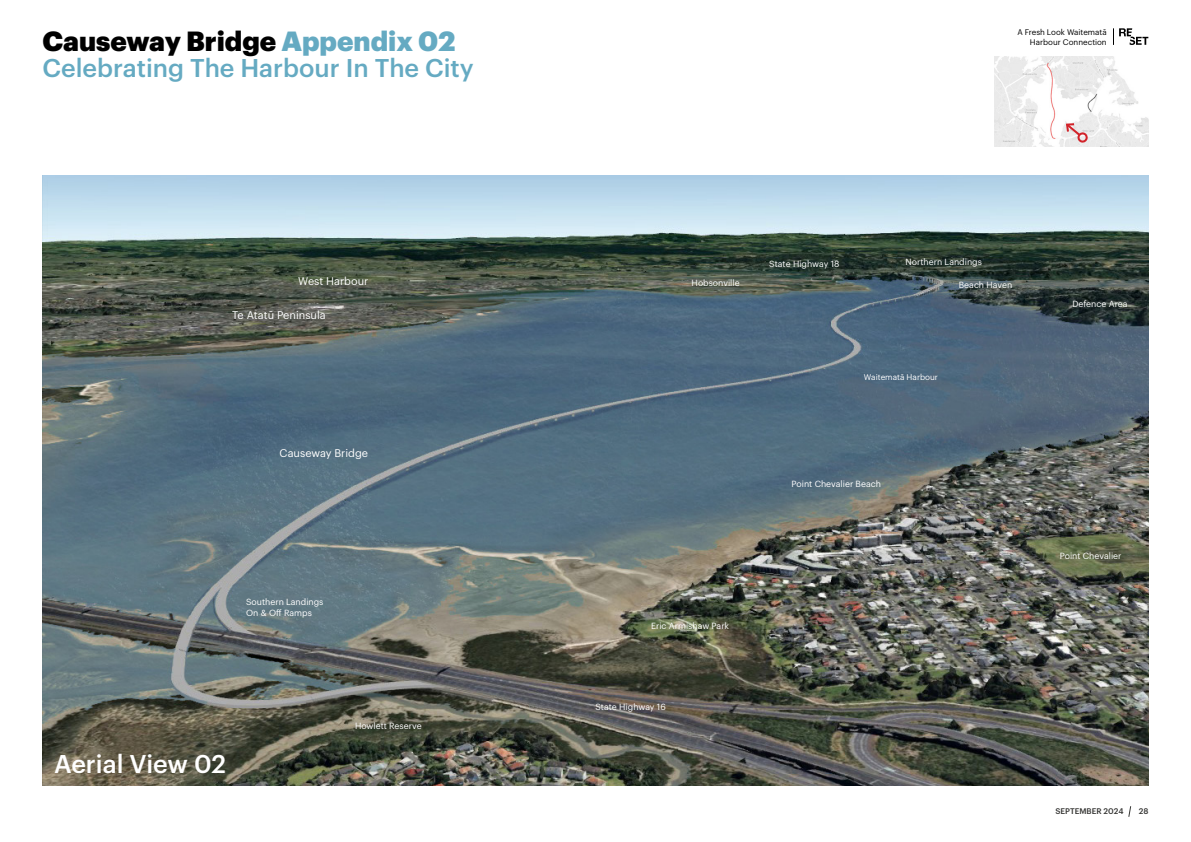
<style>
.page{position:relative;width:1191px;height:842px;background:#fff}
.page>*{position:absolute;margin:0;border:0;box-sizing:border-box;transform-origin:0 0}
.t1{font:900 27.2px "Graphik";color:#000}
.t2{font:500 25.1px "Graphik";color:#65aac2}
.t3{font:500 25.1px "Graphik";color:#fff}
.t4{font:10.9px "Graphik";color:#fff}
.t5{font:8.7px/10.5px "Graphik";color:#fff}
.t6{font:8.2px "Graphik";color:#fff}
.t7{font:8px/10px "Graphik";color:#000;text-align:right}
.t8{font:500 8px "Graphik";color:#353533}
.s1{color:#65aac2}
</style>
<div class="page">
<img style="left:994px;top:57px;width:154px;height:90px">
<img style="left:43px;top:175px;width:1105px;height:610px">
<svg style="left:1064px;top:122px;width:25px;height:22px"></svg>
<svg style="left:1113px;top:28px;width:35px;height:17px"></svg>
<svg style="left:1128px;top:806px;width:3px;height:11px"></svg>
<h1 class="t1" style="left:43px;top:20px;width:414px">Causeway Bridge <span class="s1">Appendix 02</span></h1>
<h2 class="t2" style="left:43px;top:49px;width:433px">Celebrating The Harbour In The City</h2>
<p class="t4" style="left:298px;top:273px;width:72px">West Harbour</p>
<p class="t4" style="left:232px;top:307px;width:95px">Te Atatū Peninsula</p>
<p class="t4" style="left:280px;top:445px;width:90px">Causeway Bridge</p>
<p class="t5" style="left:246px;top:596px;width:79px">Southern Landings<br>On &amp; Off Ramps</p>
<h2 class="t3" style="left:54px;top:744px;width:174px">Aerial View 02</h2>
<p class="t5" style="left:355px;top:719px;width:68px">Howlett Reserve</p>
<p class="t7" style="left:1017px;top:26px;width:91px">A Fresh Look Waitematā<br>Harbour Connection</p>
<p class="t5" style="left:691px;top:277px;width:50px">Hobsonville</p>
<p class="t5" style="left:769px;top:258px;width:72px">State Highway 18</p>
<p class="t5" style="left:905px;top:256px;width:78px">Northern Landings</p>
<p class="t5" style="left:958px;top:279px;width:55px">Beach Haven</p>
<p class="t6" style="left:864px;top:371px;width:76px">Waitematā Harbour</p>
<p class="t5" style="left:791px;top:478px;width:91px">Point Chevalier Beach</p>
<p class="t5" style="left:651px;top:619px;width:80px">Eric Armishaw Park</p>
<p class="t5" style="left:595px;top:700px;width:72px">State Highway 16</p>
<p class="t5" style="left:1072px;top:298px;width:57px">Defence Area</p>
<p class="t5" style="left:1059px;top:550px;width:63px">Point Chevalier</p>
<p class="t8" style="left:1055px;top:805px;width:70px">SEPTEMBER 2024</p>
<p class="t8" style="left:1138px;top:805px;width:11px">28</p>
</div>
